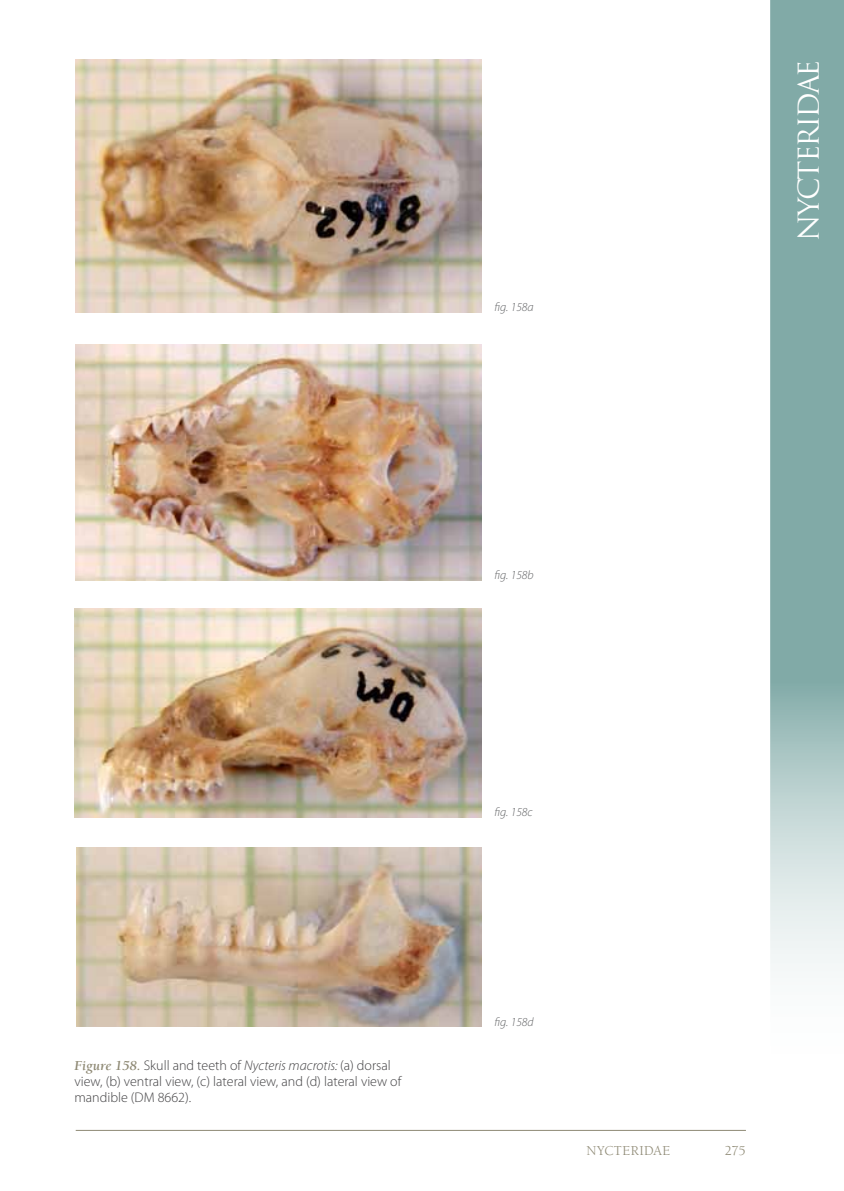
<style>
.page{position:relative;width:844px;height:1191px;background:#fff}
.page>*{position:absolute;margin:0;border:0;box-sizing:border-box;transform-origin:0 0}
.t1{font:28px "Trajan Pro";letter-spacing:-.07em;color:#fff}
.t2{font:300 14px/15.8px "Myriad Pro";color:#414042}
.t3{font:14px "Berkeley";letter-spacing:.025em;color:#8e8974}
.t4{font:italic 300 12.25px "Myriad Pro";color:#636466}
.s1{font-family:"Berkeley";font-weight:700;font-style:italic;color:#8e8974}
.s2{font-style:italic}
</style>
<div class="page">
<hr style="left:76px;top:1130px;width:669px;height:1px;background:#8e8974">
<svg style="left:770px;top:0;width:73px;height:972px;background:#95b7b5"></svg>
<img style="left:76px;top:60px;width:405px;height:252px">
<img style="left:76px;top:344px;width:405px;height:236px">
<img style="left:75px;top:608px;width:406px;height:209px">
<img style="left:76px;top:847px;width:405px;height:180px">
<p class="t4" style="left:494px;top:301px;width:41px">fig. 158a</p>
<h1 class="t1" style="left:790px;top:241px;width:183px;rotate:-90deg">NYCTERIDAE</h1>
<p class="t2" style="left:74px;top:1057px;width:328px"><span class="s1">Figure 158.</span> Skull and teeth of <span class="s2">Nycteris macrotis:</span> (a) dorsal view, (b) ventral view, (c) lateral view, and (d) lateral view of mandible (DM 8662).</p>
<p class="t4" style="left:494px;top:568px;width:41px">fig. 158b</p>
<p class="t4" style="left:494px;top:805px;width:40px">fig. 158c</p>
<p class="t4" style="left:494px;top:1015px;width:41px">fig. 158d</p>
<p class="t3" style="left:586px;top:1143px;width:85px">NYCTERIDAE</p>
<p class="t3" style="left:724px;top:1143px;width:23px">275</p>
</div>
